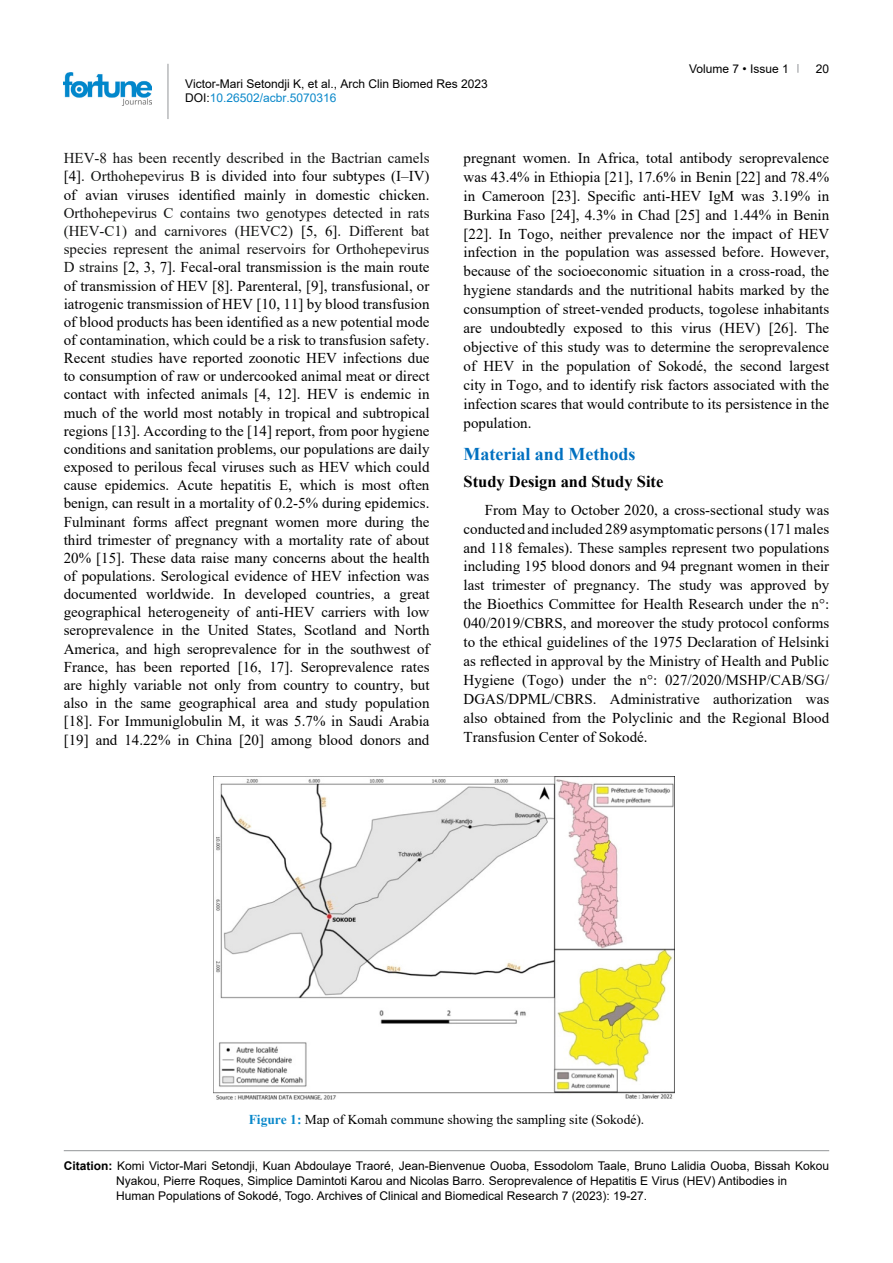
<style>
.page{position:relative;width:893px;height:1263px;background:#fff}
.page>*{position:absolute;margin:0;border:0;box-sizing:border-box;transform-origin:0 0}
.t1{font:700 18px "Times New Roman";color:#0070c0}
.t2{font:700 16.5px "Times New Roman";color:#000}
.t3{font:15px/18.1px "Times New Roman";color:#000;text-align:justify}
.t4{font:13.5px "Times New Roman";color:#000}
.t5{font:12px/15px "Arial";color:#000}
.s1{color:#0a88ca}
.s2{color:#131413}
.s3{font-weight:700;color:#0a88ca}
.s4{font-weight:700}
</style>
<div class="page">
<hr style="left:168px;top:64px;width:1px;height:55px;background:#939598">
<img style="left:64px;top:72px;width:88px;height:33px">
<hr style="left:64px;top:1150px;width:765px;height:1px;background:#939598">
<img style="left:214px;top:777px;width:460px;height:322px">
<p class="t5" style="left:185px;top:76px;width:304px;line-height:14.4px">Victor-Mari Setondji K, et al., Arch Clin Biomed Res 2023<br>DOI:<span class="s1">10.26502/acbr.5070316</span></p>
<p class="t5" style="left:689px;top:61px;width:101px">Volume 7 • Issue 1</p>
<p class="t5" style="left:816px;top:61px;width:15px">20</p>
<p class="t3" style="left:64px;top:148px;width:367px"><span class="s2">HEV-8 has been recently described in the Bactrian camels </span>[4]<span class="s2">. Orthohepevirus B</span> is divided into four subtypes (I–IV) of avian viruses identified mainly in domestic chicken.</p>
<p class="t3" style="left:64px;top:203px;width:367px"><span class="s2">Orthohepevirus C contains two genotypes detected in rats (HEV-C1) and carnivores (HEVC2)</span> [5, 6]<span class="s2">. Different bat species represent the animal reservoirs for Orthohepevirus D strains</span> [2, 3, 7]. Fecal-oral transmission is the main route of transmission of HEV [8]. Parenteral, [9], transfusional, or iatrogenic transmission of HEV [10, 11] by blood transfusion of blood products has been identified as a new potential mode of contamination, which could be a risk to transfusion safety.<br>Recent studies have reported zoonotic HEV infections due to consumption of raw or undercooked animal meat or direct contact with infected animals [4, 12]. HEV is endemic in much of the world most notably in tropical and subtropical regions [13]. According to the [14] report, from poor hygiene conditions and sanitation problems, our populations are daily exposed to perilous fecal viruses such as HEV which could cause epidemics. Acute hepatitis E, which is most often benign, can result in a mortality of 0.2-5% during epidemics.<br>Fulminant forms affect pregnant women more during the third trimester of pregnancy with a mortality rate of about 20% [15]. These data raise many concerns about the health of populations. Serological evidence of HEV infection was documented worldwide. In developed countries, a great geographical heterogeneity of anti-HEV carriers with low seroprevalence in the United States, Scotland and North America, and high seroprevalence for in the southwest of France, has been reported [16, 17]. Seroprevalence rates are highly variable not only from country to country, but also in the same geographical area and study population [18]. For Immuniglobulin M, it was 5.7% in Saudi Arabia [19] and 14.22% in China [20] among blood donors and</p>
<p class="t3" style="left:463px;top:148px;width:367px;line-height:18.9px">pregnant women. In Africa, total antibody seroprevalence was 43.4% in Ethiopia [21], 17.6% in Benin [22] and 78.4% in Cameroon [23]. Specific anti-HEV IgM was 3.19% in Burkina Faso [24], 4.3% in Chad [25] and 1.44% in Benin [22]. In Togo, neither prevalence nor the impact of HEV infection in the population was assessed before. However, because of the socioeconomic situation in a cross-road, the hygiene standards and the nutritional habits marked by the consumption of street-vended products, togolese inhabitants are undoubtedly exposed to this virus (HEV) [26]. The objective of this study was to determine the seroprevalence of HEV in the population of Sokodé, the second largest city in Togo, and to identify risk factors associated with the infection scares that would contribute to its persistence in the population.</p>
<p class="t1" style="left:463px;top:441px;width:173px">Material and Methods</p>
<p class="t2" style="left:463px;top:470px;width:201px">Study Design and Study Site</p>
<p class="t3" style="left:463px;top:500px;width:367px;line-height:18.9px;text-indent:21px">From May to October 2020, a cross-sectional study was conducted and included 289 asymptomatic persons (171 males and 118 females). These samples represent two populations including 195 blood donors and 94 pregnant women in their last trimester of pregnancy. The study was approved by the Bioethics Committee for Health Research under the n°:<br>040/2019/CBRS, and moreover the study protocol conforms to the ethical guidelines of the 1975 Declaration of Helsinki as reflected in approval by the Ministry of Health and Public Hygiene (Togo) under the n°: 027/2020/MSHP/CAB/SG/ DGAS/DPML/CBRS. Administrative authorization was also obtained from the Polyclinic and the Regional Blood Transfusion Center of Sokodé.</p>
<p class="t4" style="left:249px;top:1110px;width:397px"><span class="s3">Figure 1:</span> Map of Komah commune showing the sampling site (Sokodé).</p>
<p class="t5" style="left:116px;top:1158px;width:715px;text-indent:-52px"><span class="s4">Citation:</span> Komi Victor-Mari Setondji, Kuan Abdoulaye Traoré, Jean-Bienvenue Ouoba, Essodolom Taale, Bruno Lalidia Ouoba, Bissah Kokou<br>Nyakou, Pierre Roques, Simplice Damintoti Karou and Nicolas Barro. Seroprevalence of Hepatitis E Virus (HEV) Antibodies in<br>Human Populations of Sokodé, Togo. Archives of Clinical and Biomedical Research 7 (2023): 19-27.</p>
</div>
